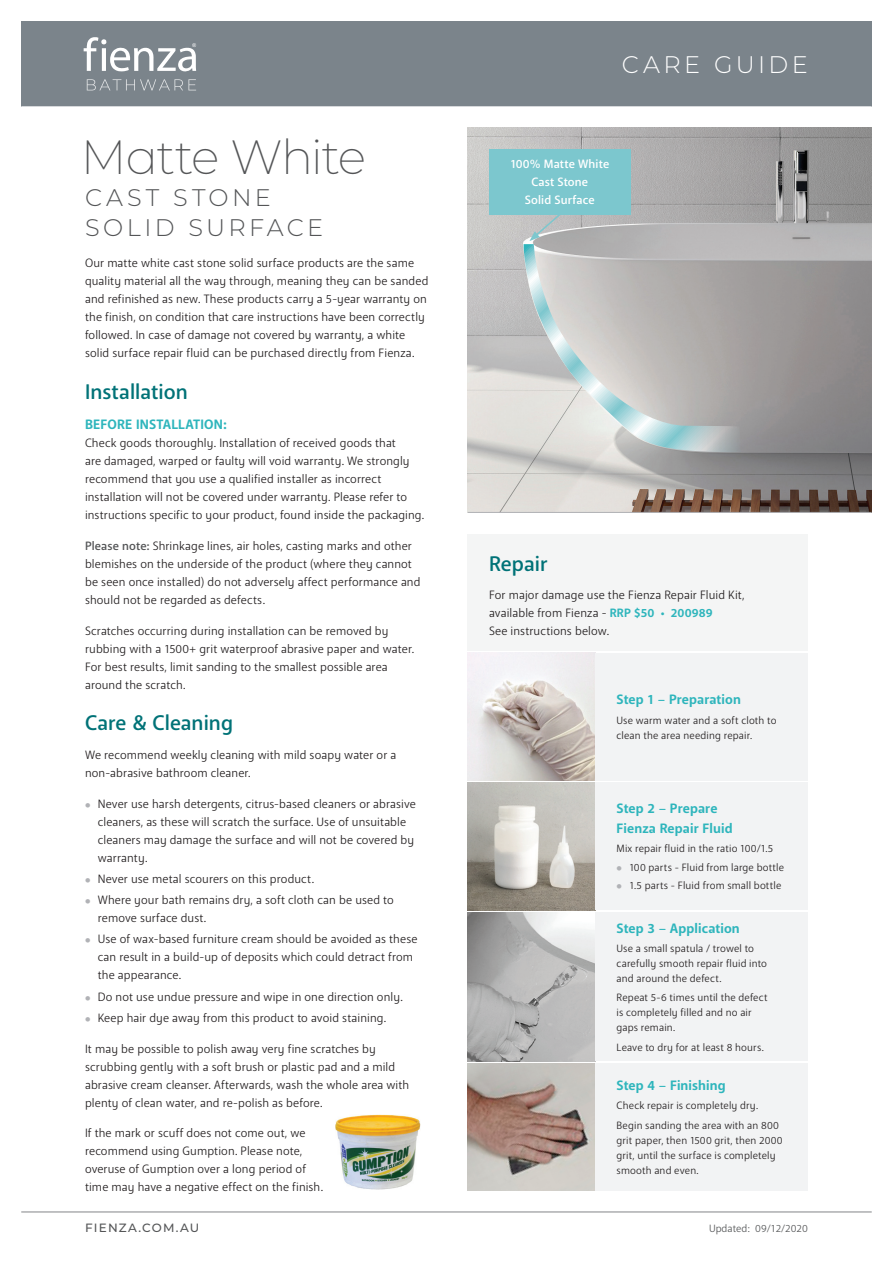
<style>
.page{position:relative;width:893px;height:1263px;background:#fff}
.page>*{position:absolute;margin:0;border:0;box-sizing:border-box;transform-origin:0 0}
.Header_1{font:200 48px "Montserrat";letter-spacing:-.035em;color:#545557}
.Header_2{font:300 24px/30px "Montserrat";letter-spacing:.145em;color:#545557}
.Header_2-2{font:300 24px "Montserrat";letter-spacing:.145em;color:#fff}
.Sub_Header_1{font:500 21px "Anago";color:#007277}
.Paragraph_Header{font:700 13.5px/19.5px "Anago";letter-spacing:.005em;color:#2eb5bc}
.Body_Copy_-_Large{font:12px/18px "Anago";letter-spacing:.01em;color:#231f20}
.Call-Out{font:500 12px/18px "Anago";letter-spacing:.01em;color:#fff;text-align:center}
.t1{font:500 12px "Montserrat";letter-spacing:.1em;color:#545557}
.Body_Copy_-_Small{font:10.5px/15px "Anago";letter-spacing:.01em;color:#231f20}
.t2{font:10.5px "Anago";color:#545557}
.s1{font-weight:500;color:#545557}
.s2{font-weight:500;font-size:7.5px;color:#b1b2b6}
.s3{font-weight:700;color:#2eb5bc}
.s4{font-weight:500}
</style>
<div class="page">
<div style="left:21px;top:21px;width:851px;height:85px;background:#7b848b"></div>
<img style="left:468px;top:128px;width:404px;height:384px">
<svg style="left:529px;top:214px;width:33px;height:27px"></svg>
<hr style="left:21px;top:1211px;width:851px;height:1px;background:#828487">
<hr style="left:468px;top:512px;width:404px;height:1px;background:#b1b2b6">
<img style="left:336px;top:1114px;width:85px;height:75px">
<div style="left:468px;top:534px;width:340px;height:117px;background:#f4f5f5"></div>
<img style="left:468px;top:653px;width:127px;height:127px">
<img style="left:468px;top:1063px;width:127px;height:128px">
<img style="left:468px;top:912px;width:127px;height:149px">
<img style="left:468px;top:782px;width:127px;height:128px">
<div style="left:595px;top:653px;width:213px;height:127px;background:#f2f3f4"></div>
<div style="left:595px;top:912px;width:213px;height:149px;background:#f2f3f4"></div>
<div style="left:595px;top:1063px;width:213px;height:128px;background:#f2f3f4"></div>
<div style="left:595px;top:782px;width:213px;height:128px;background:#f2f3f4"></div>
<div style="left:489px;top:149px;width:142px;height:65px;background:#7cc7ce"></div>
<svg style="left:524px;top:244px;width:217px;height:208px"></svg>
<svg style="left:87px;top:79px;width:109px;height:11px"></svg>
<svg style="left:84px;top:37px;width:112px;height:35px"></svg>
<p class="Header_1" style="left:81px;top:125px;width:287px">Matte White</p>
<p class="Header_2" style="left:85px;top:182px;width:240px">CAST STONE<br>SOLID SURFACE</p>
<p class="Body_Copy_-_Large" style="left:85px;top:254px;width:345px">Our matte white cast stone solid surface products are the same quality material all the way through, meaning they can be sanded and refinished as new. These products carry a 5-year warranty on the finish, on condition that care instructions have been correctly followed. In case of damage not covered by warranty, a white solid surface repair fluid can be purchased directly from Fienza.</p>
<p class="Sub_Header_1" style="left:85px;top:378px;width:104px">Installation</p>
<p class="Paragraph_Header" style="left:85px;top:415px;width:143px">BEFORE INSTALLATION:</p>
<p class="Body_Copy_-_Large" style="left:85px;top:434px;width:341px">Check goods thoroughly. Installation of received goods that<br>are damaged, warped or faulty will void warranty. We strongly recommend that you use a qualified installer as incorrect installation will not be covered under warranty. Please refer to instructions specific to your product, found inside the packaging.</p>
<p class="Body_Copy_-_Large" style="left:85px;top:537px;width:337px"><span class="s1">Please note:</span> Shrinkage lines, air holes, casting marks and other blemishes on the underside of the product (where they cannot be seen once installed) do not adversely affect performance and should not be regarded as defects.</p>
<p class="Body_Copy_-_Large" style="left:85px;top:621px;width:331px">Scratches occurring during installation can be removed by rubbing with a 1500+ grit waterproof abrasive paper and water.<br>For best results, limit sanding to the smallest possible area around the scratch.</p>
<p class="Sub_Header_1" style="left:85px;top:710px;width:150px">Care &amp; Cleaning</p>
<p class="Body_Copy_-_Large" style="left:85px;top:746px;width:313px">We recommend weekly cleaning with mild soapy water or a non-abrasive bathroom cleaner.</p>
<p class="Body_Copy_-_Large" style="left:98px;top:795px;width:320px;text-indent:-13px"><span class="s2">●</span> Never use harsh detergents, citrus-based cleaners or abrasive cleaners, as these will scratch the surface. Use of unsuitable cleaners may damage the surface and will not be covered by warranty.</p>
<p class="Body_Copy_-_Large" style="left:85px;top:870px;width:231px"><span class="s2">●</span> Never use metal scourers on this product.</p>
<p class="Body_Copy_-_Large" style="left:98px;top:891px;width:298px;text-indent:-13px"><span class="s2">●</span> Where your bath remains dry, a soft cloth can be used to remove surface dust.</p>
<p class="Body_Copy_-_Large" style="left:98px;top:930px;width:321px;text-indent:-13px"><span class="s2">●</span> Use of wax-based furniture cream should be avoided as these can result in a build-up of deposits which could detract from the appearance.</p>
<p class="Body_Copy_-_Large" style="left:85px;top:987px;width:319px"><span class="s2">●</span> Do not use undue pressure and wipe in one direction only.</p>
<p class="Body_Copy_-_Large" style="left:85px;top:1009px;width:303px"><span class="s2">●</span> Keep hair dye away from this product to avoid staining.</p>
<p class="Body_Copy_-_Large" style="left:85px;top:1039px;width:326px">It may be possible to polish away very fine scratches by scrubbing gently with a soft brush or plastic pad and a mild abrasive cream cleanser. Afterwards, wash the whole area with plenty of clean water, and re-polish as before.</p>
<p class="Body_Copy_-_Large" style="left:85px;top:1124px;width:239px">If the mark or scuff does not come out, we recommend using Gumption. Please note, overuse of Gumption over a long period of time may have a negative effect on the finish.</p>
<p class="Header_2-2" style="left:622px;top:48px;width:188px">CARE GUIDE</p>
<p class="Call-Out" style="left:510px;top:155px;width:100px">100% Matte White<br>Cast Stone<br>Solid Surface</p>
<p class="Sub_Header_1" style="left:489px;top:550px;width:60px">Repair</p>
<p class="Body_Copy_-_Large" style="left:489px;top:586px;width:257px">For major damage use the Fienza Repair Fluid Kit, available from Fienza - <span class="s3">RRP $50 • 200989<br></span>See instructions below.</p>
<p class="Paragraph_Header" style="left:617px;top:690px;width:126px">Step 1 <span class="s4">–</span> Preparation</p>
<p class="Body_Copy_-_Small" style="left:617px;top:713px;width:161px">Use warm water and a soft cloth to clean the area needing repair.</p>
<p class="Paragraph_Header" style="left:617px;top:799px;width:117px">Step 2 <span class="s4">–</span> Prepare<br>Fienza Repair Fluid</p>
<p class="Body_Copy_-_Small" style="left:617px;top:841px;width:158px">Mix repair fluid in the ratio 100/1.5</p>
<p class="Body_Copy_-_Small" style="left:617px;top:860px;width:169px"><span class="s2">●</span> 100 parts - Fluid from large bottle</p>
<p class="Body_Copy_-_Small" style="left:617px;top:878px;width:166px"><span class="s2">●</span> 1.5 parts - Fluid from small bottle</p>
<p class="Paragraph_Header" style="left:617px;top:918px;width:125px">Step 3 <span class="s4">–</span> Application</p>
<p class="Body_Copy_-_Small" style="left:617px;top:941px;width:152px">Use a small spatula / trowel to carefully smooth repair fluid into and around the defect.</p>
<p class="Body_Copy_-_Small" style="left:617px;top:990px;width:153px">Repeat 5-6 times until the defect is completely filled and no air gaps remain.</p>
<p class="Body_Copy_-_Small" style="left:617px;top:1039px;width:149px">Leave to dry for at least 8 hours.</p>
<p class="Paragraph_Header" style="left:617px;top:1076px;width:111px">Step 4 <span class="s4">–</span> Finishing</p>
<p class="Body_Copy_-_Small" style="left:617px;top:1098px;width:143px">Check repair is completely dry.</p>
<p class="Body_Copy_-_Small" style="left:617px;top:1118px;width:167px">Begin sanding the area with an 800 grit paper, then 1500 grit, then 2000 grit, until the surface is completely smooth and even.</p>
<p class="t1" style="left:85px;top:1219px;width:116px">FIENZA.COM.AU</p>
<p class="t2" style="left:709px;top:1222px;width:100px">Updated: 09/12/2020</p>
</div>
